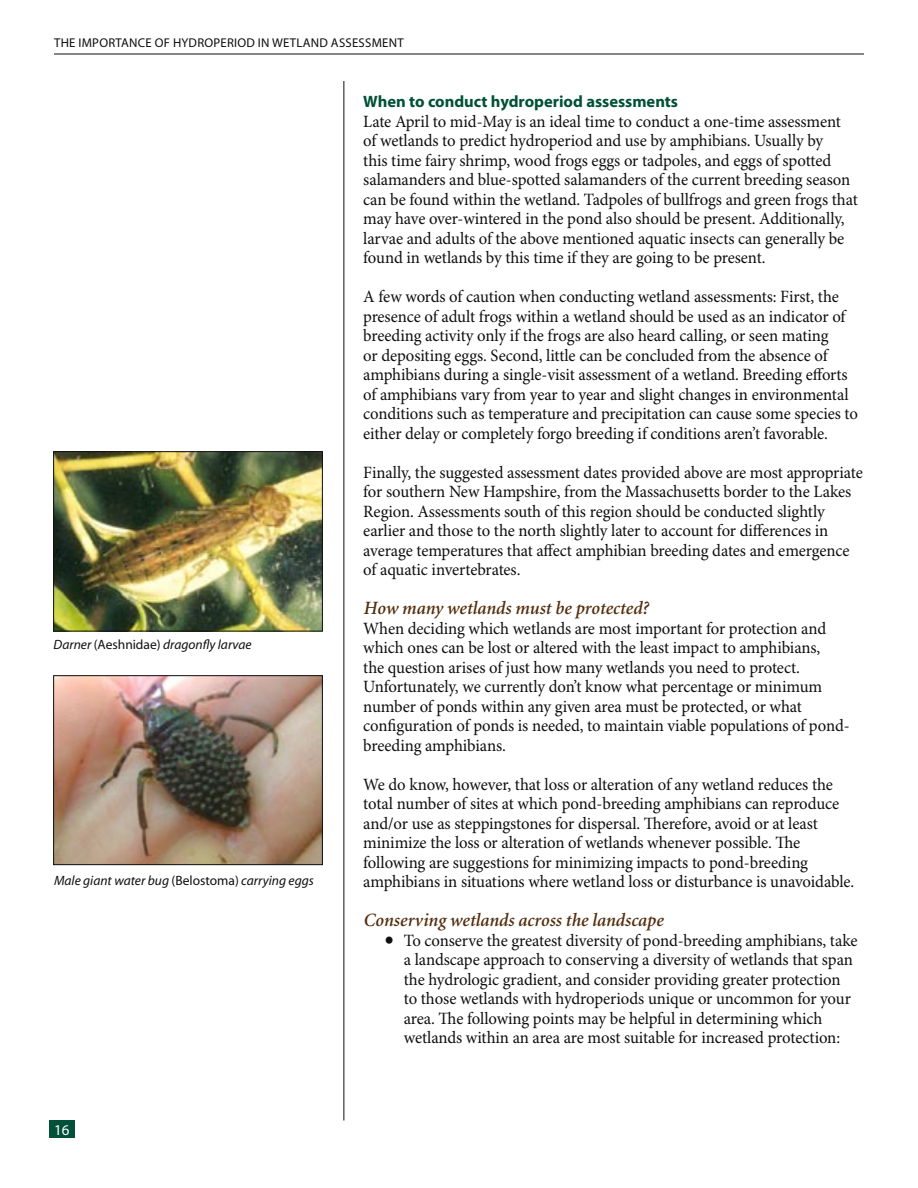
<style>
.page{position:relative;width:918px;height:1188px;background:#fff}
.page>*{position:absolute;margin:0;border:0;box-sizing:border-box;transform-origin:0 0}
.t1{font:italic 600 18.75px "Minion";color:#532e0e}
.t2{font:17.25px/19.5px "Minion Pro";letter-spacing:-.01em;color:#0f0f0f}
.t3{font:700 16.5px "Myriad Pro";color:#005137}
.t4{font:15px "Myriad Pro";color:#fff}
.t5{font:italic 13.5px "Myriad";color:#0f0f0f}
.t6{font:12.75px "Myriad Pro";letter-spacing:.02em;color:#0f0f0f}
.s1{font-style:normal}
.s2{font-size:27px}
</style>
<div class="page">
<div style="left:49px;top:1120px;width:25px;height:18px;background:#005137"></div>
<hr style="left:54px;top:54px;width:810px;height:1px;background:#0f0f0f">
<img style="left:55px;top:453px;width:266px;height:176px">
<div style="left:53px;top:451px;width:270px;height:180px;border:1px solid #0f0f0f"></div>
<img style="left:55px;top:677px;width:266px;height:186px">
<div style="left:53px;top:675px;width:270px;height:190px;border:1px solid #0f0f0f"></div>
<hr style="left:343px;top:81px;width:1px;height:1039px;background:#0f0f0f">
<p class="t6" style="left:54px;top:36px;width:351px">THE IMPORTANCE OF HYDROPERIOD IN WETLAND ASSESSMENT</p>
<p class="t5" style="left:54px;top:638px;width:200px">Darner <span class="s1">(Aeshnidae)</span> dragonfly larvae</p>
<p class="t5" style="left:54px;top:873px;width:261px">Male giant water bug <span class="s1">(Belostoma)</span> carrying eggs</p>
<p class="t4" style="left:54px;top:1122px;width:17px">16</p>
<p class="t3" style="left:363px;top:91px;width:316px">When to conduct hydroperiod assessments</p>
<p class="t2" style="left:363px;top:112px;width:496px">Late April to mid-May is an ideal time to conduct a one-time assessment of wetlands to predict hydroperiod and use by amphibians. Usually by<br>this time fairy shrimp, wood frogs eggs or tadpoles, and eggs of spotted salamanders and blue-spotted salamanders of the current breeding season can be found within the wetland. Tadpoles of bullfrogs and green frogs that may have over-wintered in the pond also should be present. Additionally, larvae and adults of the above mentioned aquatic insects can generally be found in wetlands by this time if they are going to be present.</p>
<p class="t2" style="left:363px;top:287px;width:496px">A few words of caution when conducting wetland assessments: First, the presence of adult frogs within a wetland should be used as an indicator of breeding activity only if the frogs are also heard calling, or seen mating<br>or depositing eggs. Second, little can be concluded from the absence of amphibians during a single-visit assessment of a wetland. Breeding efforts of amphibians vary from year to year and slight changes in environmental conditions such as temperature and precipitation can cause some species to either delay or completely forgo breeding if conditions aren’t favorable.</p>
<p class="t2" style="left:363px;top:463px;width:501px">Finally, the suggested assessment dates provided above are most appropriate for southern New Hampshire, from the Massachusetts border to the Lakes Region. Assessments south of this region should be conducted slightly earlier and those to the north slightly later to account for differences in average temperatures that affect amphibian breeding dates and emergence of aquatic invertebrates.</p>
<p class="t1" style="left:363px;top:599px;width:286px">How many wetlands must be protected?</p>
<p class="t2" style="left:363px;top:619px;width:488px">When deciding which wetlands are most important for protection and which ones can be lost or altered with the least impact to amphibians,<br>the question arises of just how many wetlands you need to protect.<br>Unfortunately, we currently don’t know what percentage or minimum number of ponds within any given area must be protected, or what configuration of ponds is needed, to maintain viable populations of pond&shy;breeding amphibians.</p>
<p class="t2" style="left:363px;top:775px;width:493px">We do know, however, that loss or alteration of any wetland reduces the total number of sites at which pond-breeding amphibians can reproduce and/or use as steppingstones for dispersal. Therefore, avoid or at least minimize the loss or alteration of wetlands whenever possible. The following are suggestions for minimizing impacts to pond-breeding amphibians in situations where wetland loss or disturbance is unavoidable.</p>
<p class="t1" style="left:363px;top:911px;width:302px">Conserving wetlands across the landscape</p>
<p class="t2" style="left:404px;top:931px;width:455px;text-indent:-20px"><span class="s2">•</span> To conserve the greatest diversity of pond-breeding amphibians, take a landscape approach to conserving a diversity of wetlands that span the hydrologic gradient, and consider providing greater protection to those wetlands with hydroperiods unique or uncommon for your area. The following points may be helpful in determining which wetlands within an area are most suitable for increased protection:</p>
</div>
